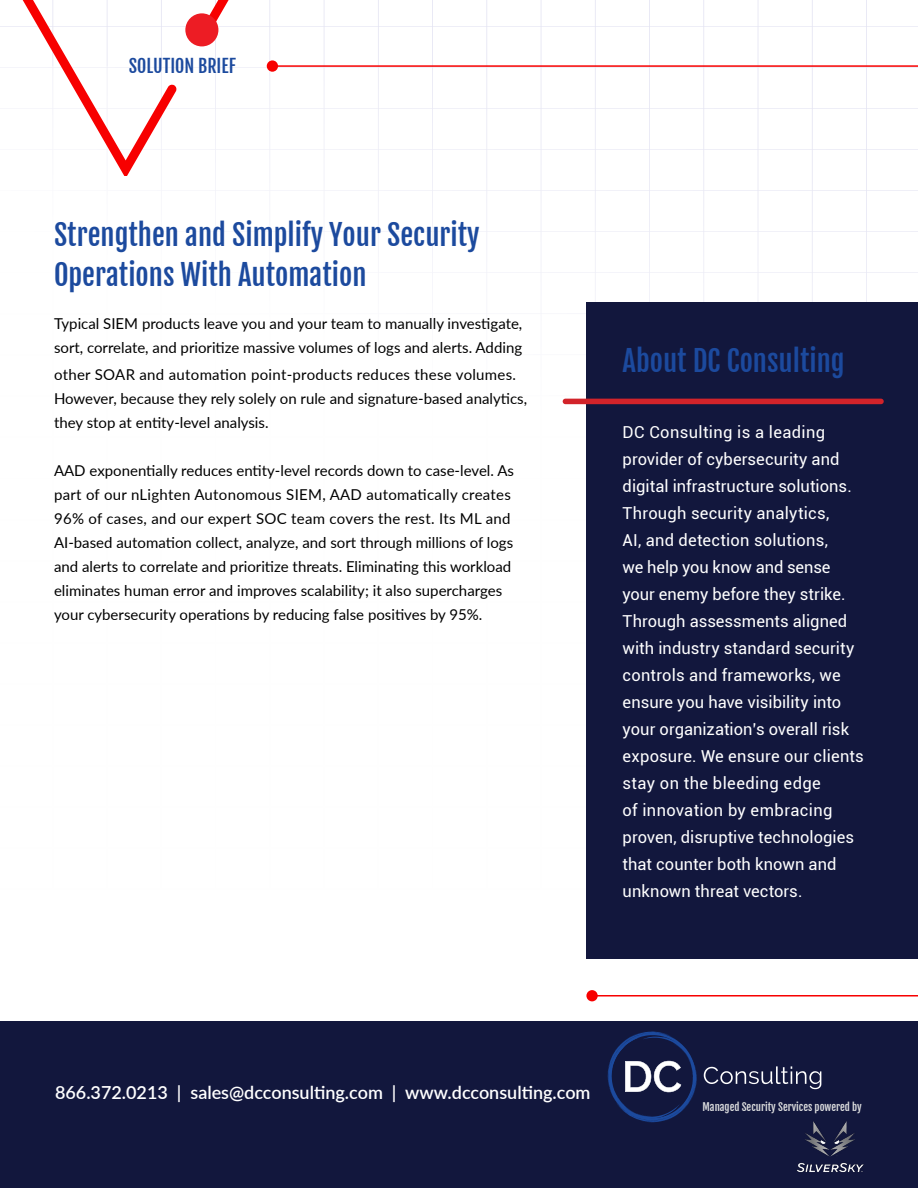
<style>
.page{position:relative;width:918px;height:1188px;background:#fff}
.page>*{position:absolute;margin:0;border:0;box-sizing:border-box;transform-origin:0 0}
.t1{font:28.5px/40.5px "Fjalla One";color:#1c4a9e}
.t2{font:600 18px "Lato";color:#fff}
.t3{font:18px "Fjalla One";color:#1c4a9e}
.t4{font:16.5px/27px "Roboto";letter-spacing:.005em;color:#fff}
.t5{font:15px/24px "Lato";color:#000}
.t6{font:10.5px "Fjalla One";color:#dcddde}
</style>
<div class="page">
<svg style="left:208px;top:0;width:78px;height:39px"></svg>
<svg style="left:0;top:0;width:177px;height:176px"></svg>
<div style="left:185px;top:13px;width:33px;height:33px;background:#ed1c24;border-radius:50%"></div>
<hr style="left:272px;top:65px;width:646px;height:2px;background:#f70000">
<div style="left:267px;top:60px;width:11px;height:12px;background:#f70000;border-radius:50%"></div>
<hr style="left:592px;top:995px;width:326px;height:2px;background:#f70000">
<div style="left:586px;top:990px;width:12px;height:11px;background:#f70000;border-radius:50%"></div>
<div style="left:0;top:1022px;width:918px;height:166px;background:#12173d"></div>
<div style="left:586px;top:302px;width:332px;height:657px;background:#12173d"></div>
<div style="left:563px;top:399px;width:321px;height:5px;background:#d2232a;border-radius:3px"></div>
<svg style="left:704px;top:1066px;width:117px;height:23px"></svg>
<svg style="left:607px;top:1032px;width:90px;height:90px"></svg>
<img style="left:797px;top:1121px;width:67px;height:51px">
<p class="t3" style="left:129px;top:55px;width:109px">SOLUTION BRIEF</p>
<h1 class="t1" style="left:54px;top:214px;width:427px">Strengthen and Simplify Your Security<br>Operations With Automation</h1>
<p class="t5" style="left:54px;top:311px;width:470px">Typical SIEM products leave you and your team to manually investigate, sort, correlate, and prioritize massive volumes of logs and alerts. Adding</p>
<p class="t5" style="left:54px;top:362px;width:475px">other SOAR and automation point-products reduces these volumes.<br>However, because they rely solely on rule and signature-based analytics, they stop at entity-level analysis.</p>
<p class="t5" style="left:54px;top:458px;width:462px">AAD exponentially reduces entity-level records down to case-level. As part of our nLighten Autonomous SIEM, AAD automatically creates 96% of cases, and our expert SOC team covers the rest. Its ML and AI-based automation collect, analyze, and sort through millions of logs and alerts to correlate and prioritize threats. Eliminating this workload eliminates human error and improves scalability; it also supercharges your cybersecurity operations by reducing false positives by 95%.</p>
<h1 class="t1" style="left:623px;top:340px;width:224px">About DC Consulting</h1>
<p class="t4" style="left:623px;top:418px;width:243px">DC Consulting is a leading provider of cybersecurity and digital infrastructure solutions.<br>Through security analytics,<br>AI, and detection solutions,<br>we help you know and sense your enemy before they strike.<br>Through assessments aligned with industry standard security controls and frameworks, we ensure you have visibility into your organization’s overall risk exposure. We ensure our clients stay on the bleeding edge<br>of innovation by embracing proven, disruptive technologies that counter both known and unknown threat vectors.</p>
<p class="t2" style="left:55px;top:1079px;width:537px">866.372.0213 | sales@dcconsulting.com | www.dcconsulting.com</p>
<p class="t6" style="left:703px;top:1101px;width:161px">Managed Security Services powered by</p>
</div>
